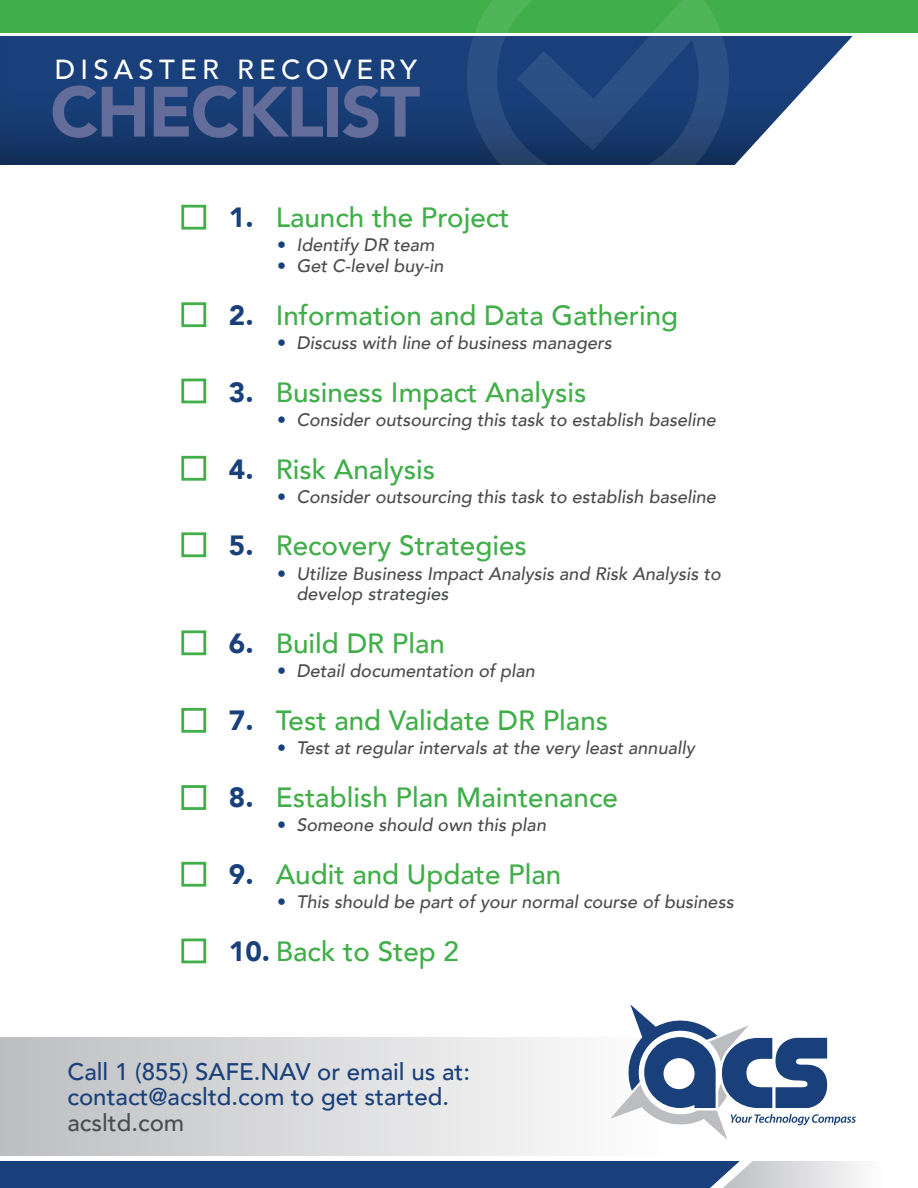
<style>
.page{position:relative;width:918px;height:1188px;background:#fff}
.page>*{position:absolute;margin:0;border:0;box-sizing:border-box;transform-origin:0 0}
.t1{font:900 70.35px "Avenir";letter-spacing:-.025em;color:#646c99}
.t2{font:500 27.75px "Avenir";color:#40ae49}
.t3{font:500 27.6px "Avenir";letter-spacing:.19em;color:#fff}
.t4{font:500 24px/25.5px "Avenir";color:#19407a}
.t5{font:500 24px "Avenir";color:#4b4c4d}
.t6{font:italic 500 18px/20.9px "Avenir";color:#4b4c4d}
.s1{font-weight:900;color:#19407a}
.s2{font-weight:800;font-style:normal;color:#19407a}
</style>
<div class="page">
<div style="left:0;top:0;width:918px;height:166px;background:#231f20;opacity:.75"></div>
<div style="left:0;top:1037px;width:664px;height:119px;background:linear-gradient(to right,#bdbec1,#fefefe)"></div>
<svg style="left:0;top:1161px;width:860px;height:27px;background:#375889"></svg>
<svg style="left:610px;top:1004px;width:246px;height:136px"></svg>
<div style="left:181px;top:205px;width:25px;height:25px;border:3px solid #40ae49"></div>
<div style="left:181px;top:302px;width:25px;height:25px;border:3px solid #40ae49"></div>
<div style="left:181px;top:379px;width:25px;height:24px;border:3px solid #40ae49"></div>
<div style="left:181px;top:456px;width:25px;height:25px;border:3px solid #40ae49"></div>
<div style="left:181px;top:532px;width:25px;height:25px;border:3px solid #40ae49"></div>
<div style="left:181px;top:630px;width:25px;height:25px;border:3px solid #40ae49"></div>
<div style="left:181px;top:708px;width:25px;height:25px;border:3px solid #40ae49"></div>
<div style="left:181px;top:785px;width:25px;height:25px;border:3px solid #40ae49"></div>
<div style="left:181px;top:862px;width:25px;height:25px;border:3px solid #40ae49"></div>
<div style="left:181px;top:939px;width:25px;height:24px;border:3px solid #40ae49"></div>
<svg style="left:733px;top:35px;width:185px;height:131px"></svg>
<svg style="left:0;top:32px;width:918px;height:3px"></svg>
<div style="left:0;top:0;width:918px;height:32px;background:#40ae49"></div>
<svg style="left:463px;top:0;width:270px;height:166px"></svg>
<h3 class="t3" style="left:55px;top:46px;width:364px">DISASTER RECOVERY</h3>
<h1 class="t1" style="left:50px;top:52px;width:372px">CHECKLIST</h1>
<h2 class="t2" style="left:229px;top:193px;width:282px"><span class="s1">1.</span> Launch the Project</h2>
<p class="t6" style="left:277px;top:235px;width:159px"><span class="s2">•</span> Identify DR team</p>
<p class="t6" style="left:277px;top:256px;width:168px"><span class="s2">•</span> Get C-level buy-in</p>
<h2 class="t2" style="left:229px;top:291px;width:451px"><span class="s1">2.</span> Information and Data Gathering</h2>
<p class="t6" style="left:277px;top:332px;width:336px"><span class="s2">•</span> Discuss with line of business managers</p>
<h2 class="t2" style="left:229px;top:368px;width:359px"><span class="s1">3.</span> Business Impact Analysis</h2>
<p class="t6" style="left:277px;top:409px;width:440px"><span class="s2">•</span> Consider outsourcing this task to establish baseline</p>
<h2 class="t2" style="left:229px;top:445px;width:208px"><span class="s1">4.</span> Risk Analysis</h2>
<p class="t6" style="left:277px;top:486px;width:440px"><span class="s2">•</span> Consider outsourcing this task to establish baseline</p>
<h2 class="t2" style="left:229px;top:522px;width:299px"><span class="s1">5.</span> Recovery Strategies</h2>
<p class="t6" style="left:296px;top:563px;width:426px;text-indent:-19px"><span class="s2">•</span> Utilize Business Impact Analysis and Risk Analysis to develop strategies</p>
<h2 class="t2" style="left:229px;top:620px;width:218px"><span class="s1">6.</span> Build DR Plan</h2>
<p class="t6" style="left:277px;top:661px;width:259px"><span class="s2">•</span> Detail documentation of plan</p>
<h2 class="t2" style="left:229px;top:696px;width:381px"><span class="s1">7.</span> Test and Validate DR Plans</h2>
<p class="t6" style="left:277px;top:738px;width:419px"><span class="s2">•</span> Test at regular intervals at the very least annually</p>
<h2 class="t2" style="left:229px;top:773px;width:390px"><span class="s1">8.</span> Establish Plan Maintenance</h2>
<p class="t6" style="left:277px;top:815px;width:270px"><span class="s2">•</span> Someone should own this plan</p>
<h2 class="t2" style="left:229px;top:850px;width:334px"><span class="s1">9.</span> Audit and Update Plan</h2>
<p class="t6" style="left:277px;top:892px;width:458px"><span class="s2">•</span> This should be part of your normal course of business</p>
<h2 class="t2" style="left:229px;top:927px;width:232px"><span class="s1">10.</span> Back to Step 2</h2>
<h3 class="t4" style="left:68px;top:1058px;width:404px">Call 1 (855) SAFE.NAV or email us at: contact@acsltd.com to get started.</h3>
<h3 class="t5" style="left:68px;top:1102px;width:118px">acsltd.com</h3>
</div>
